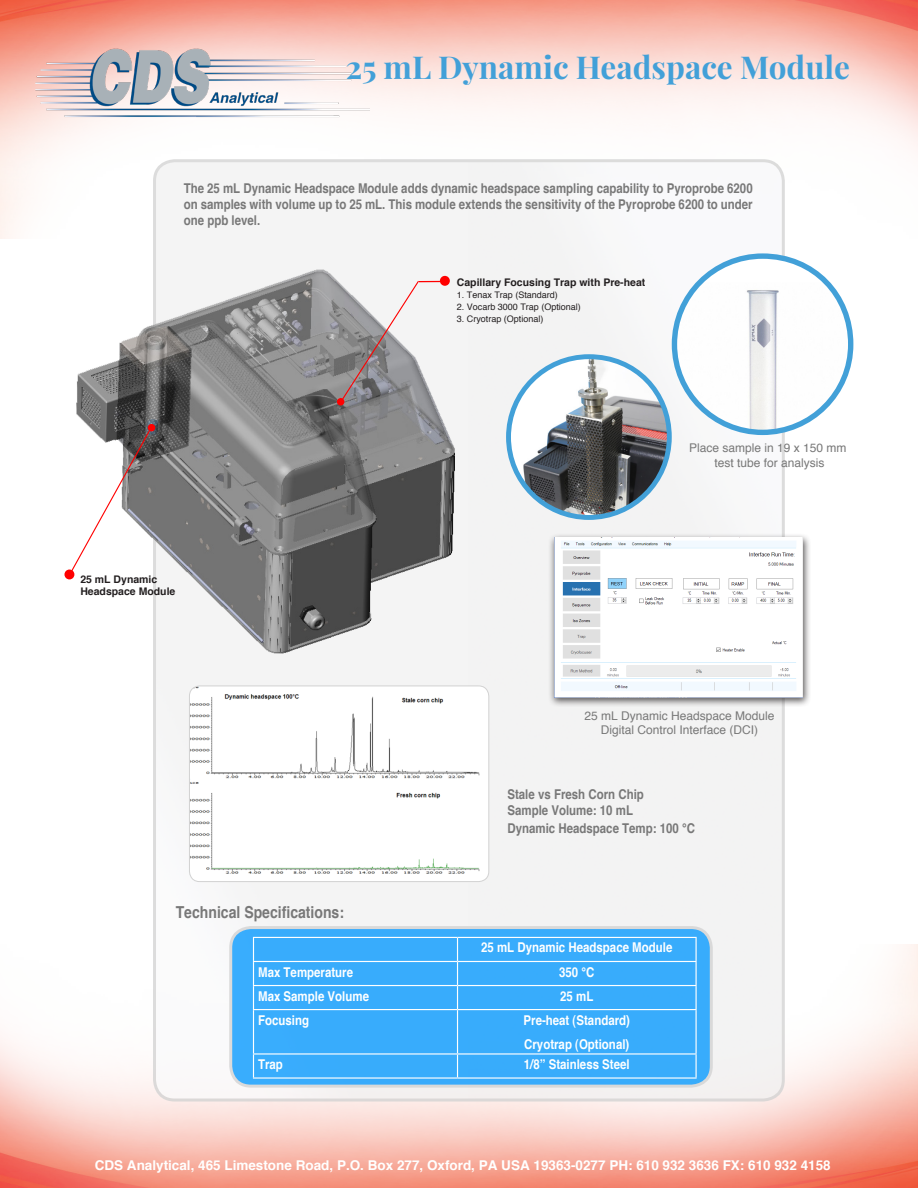
<style>
.page{position:relative;width:918px;height:1188px;background:#fff}
.page>*{position:absolute;margin:0;border:0;box-sizing:border-box;transform-origin:0 0}
.t1{font:700 31.5px "Playfair Display";color:#42a0d8}
.t2{font:700 16.5px "Helvetica";color:#787878;scale:.85 1}
.t3{font:700 13.5px/16.2px "Helvetica";color:#787878;text-align:justify;scale:.85 1}
.t4{font:700 13.5px "Helvetica";color:#fff;scale:.85 1}
.t5{font:700 13.5px "Helvetica";color:#fff}
.t6{font:12px "Helvetica";color:#787878}
.t7{font:700 10.5px "Helvetica";color:#231f20}
.t8{font:9px "Helvetica";color:#231f20}
</style>
<div class="page">
<img style="left:0;top:0;width:918px;height:238px">
<img style="left:0;top:945px;width:918px;height:243px">
<div style="left:155px;top:161px;width:628px;height:939px;background:#f3f3f3"></div>
<img style="left:17px;top:236px;width:470px;height:479px">
<div style="left:231px;top:928px;width:480px;height:158px;background:#38acfc;border-radius:20px"></div>
<div style="left:229px;top:926px;width:484px;height:162px;border:3px solid #d2d2d2;border-radius:20px"></div>
<hr style="left:253px;top:937px;width:205px;height:1px;background:#fff">
<hr style="left:458px;top:937px;width:239px;height:1px;background:#fff">
<svg style="left:147px;top:938px;width:604px;height:71px"></svg>
<hr style="left:253px;top:1009px;width:205px;height:1px;background:#fff">
<hr style="left:253px;top:1010px;width:1px;height:43px;background:#fff">
<hr style="left:458px;top:1009px;width:239px;height:1px;background:#fff">
<hr style="left:457px;top:1010px;width:1px;height:43px;background:#fff">
<hr style="left:696px;top:1010px;width:1px;height:43px;background:#fff">
<hr style="left:253px;top:1053px;width:205px;height:2px;background:#fff">
<svg style="left:253px;top:1055px;width:1px;height:22px"></svg>
<hr style="left:458px;top:1053px;width:239px;height:2px;background:#fff">
<svg style="left:457px;top:1055px;width:1px;height:22px"></svg>
<svg style="left:696px;top:1055px;width:1px;height:22px"></svg>
<hr style="left:253px;top:1077px;width:205px;height:2px;background:#fff">
<hr style="left:458px;top:1077px;width:239px;height:2px;background:#fff">
<img style="left:36px;top:16px;width:334px;height:131px">
<div style="left:441px;top:277px;width:8px;height:8px;background:#f00;border-radius:50%"></div>
<div style="left:440px;top:276px;width:10px;height:10px;border:2px solid #f00;border-radius:50%"></div>
<div style="left:337px;top:398px;width:7px;height:7px;border:2px solid #f00;border-radius:50%"></div>
<svg style="left:338px;top:280px;width:108px;height:125px"></svg>
<div style="left:509px;top:357px;width:160px;height:160px;background:#231f20;opacity:.75"></div>
<img style="left:509px;top:357px;width:160px;height:160px;border-radius:80px">
<div style="left:506px;top:354px;width:166px;height:166px;border:5px solid #42a0d8;border-radius:50%"></div>
<div style="left:674px;top:256px;width:177px;height:176px;background:#fff;border-radius:50%"></div>
<img style="left:674px;top:283px;width:177px;height:149px">
<div style="left:672px;top:253px;width:181px;height:182px;border:5px solid #42a0d8;border-radius:50%"></div>
<img style="left:189px;top:686px;width:300px;height:196px">
<div style="left:189px;top:685px;width:300px;height:197px;border:1px solid #d2d2d2;border-radius:10px"></div>
<div style="left:148px;top:424px;width:7px;height:7px;border:2px solid #f00;border-radius:50%"></div>
<svg style="left:68px;top:425px;width:86px;height:151px"></svg>
<div style="left:65px;top:571px;width:8px;height:7px;background:#f00;border-radius:50%"></div>
<div style="left:64px;top:570px;width:10px;height:9px;border:2px solid #f00;border-radius:50%"></div>
<div style="left:548px;top:533px;width:263px;height:175px;background:#231f20;opacity:.75"></div>
<img style="left:554px;top:538px;width:249px;height:160px">
<p class="t1" style="left:346px;top:48px;width:506px">25 mL Dynamic Headspace Module</p>
<p class="t3" style="left:184px;top:180px;width:671px">The 25 mL Dynamic Headspace Module adds dynamic headspace sampling capability to Pyroprobe 6200 on samples with volume up to 25 mL. This module extends the sensitivity of the Pyroprobe 6200 to under one ppb level.</p>
<p class="t7" style="left:80px;top:572px;width:79px">25 mL Dynamic</p>
<p class="t7" style="left:80px;top:584px;width:97px">Headspace Module</p>
<p class="t2" style="left:176px;top:902px;width:200px">Technical Specifications:</p>
<p class="t7" style="left:457px;top:275px;width:190px">Capillary Focusing Trap with Pre-heat</p>
<p class="t8" style="left:457px;top:289px;width:103px">1. Tenax Trap (Standard)</p>
<p class="t8" style="left:457px;top:301px;width:126px">2. Vocarb 3000 Trap (Optional)</p>
<p class="t8" style="left:457px;top:313px;width:88px">3. Cryotrap (Optional)</p>
<p class="t6" style="left:689px;top:441px;width:159px">Place sample in 19 x 150 mm</p>
<p class="t6" style="left:714px;top:455px;width:112px">test tube for analysis</p>
<p class="t6" style="left:585px;top:708px;width:192px">25 mL Dynamic Headspace Module</p>
<p class="t6" style="left:601px;top:722px;width:159px">Digital Control Interface (DCI)</p>
<p class="t3" style="left:507px;top:786px;width:162px">Stale vs Fresh Corn Chip</p>
<p class="t3" style="left:507px;top:802px;width:149px">Sample Volume: 10 mL</p>
<p class="t3" style="left:507px;top:820px;width:222px">Dynamic Headspace Temp: 100 °C</p>
<p class="t4" style="left:481px;top:939px;width:227px">25 mL Dynamic Headspace Module</p>
<p class="t4" style="left:258px;top:963px;width:113px">Max Temperature</p>
<p class="t4" style="left:559px;top:963px;width:43px">350 °C</p>
<p class="t4" style="left:258px;top:987px;width:132px">Max Sample Volume</p>
<p class="t4" style="left:560px;top:987px;width:41px">25 mL</p>
<p class="t4" style="left:258px;top:1011px;width:62px">Focusing</p>
<p class="t4" style="left:524px;top:1011px;width:127px">Pre-heat (Standard)</p>
<p class="t4" style="left:524px;top:1036px;width:125px">Cryotrap (Optional)</p>
<p class="t4" style="left:258px;top:1056px;width:31px">Trap</p>
<p class="t4" style="left:524px;top:1056px;width:126px">1/8” Stainless Steel</p>
<p class="t5" style="left:95px;top:1156px;width:738px">CDS Analytical, 465 Limestone Road, P.O. Box 277, Oxford, PA USA 19363-0277 PH: 610 932 3636 FX: 610 932 4158</p>
</div>
